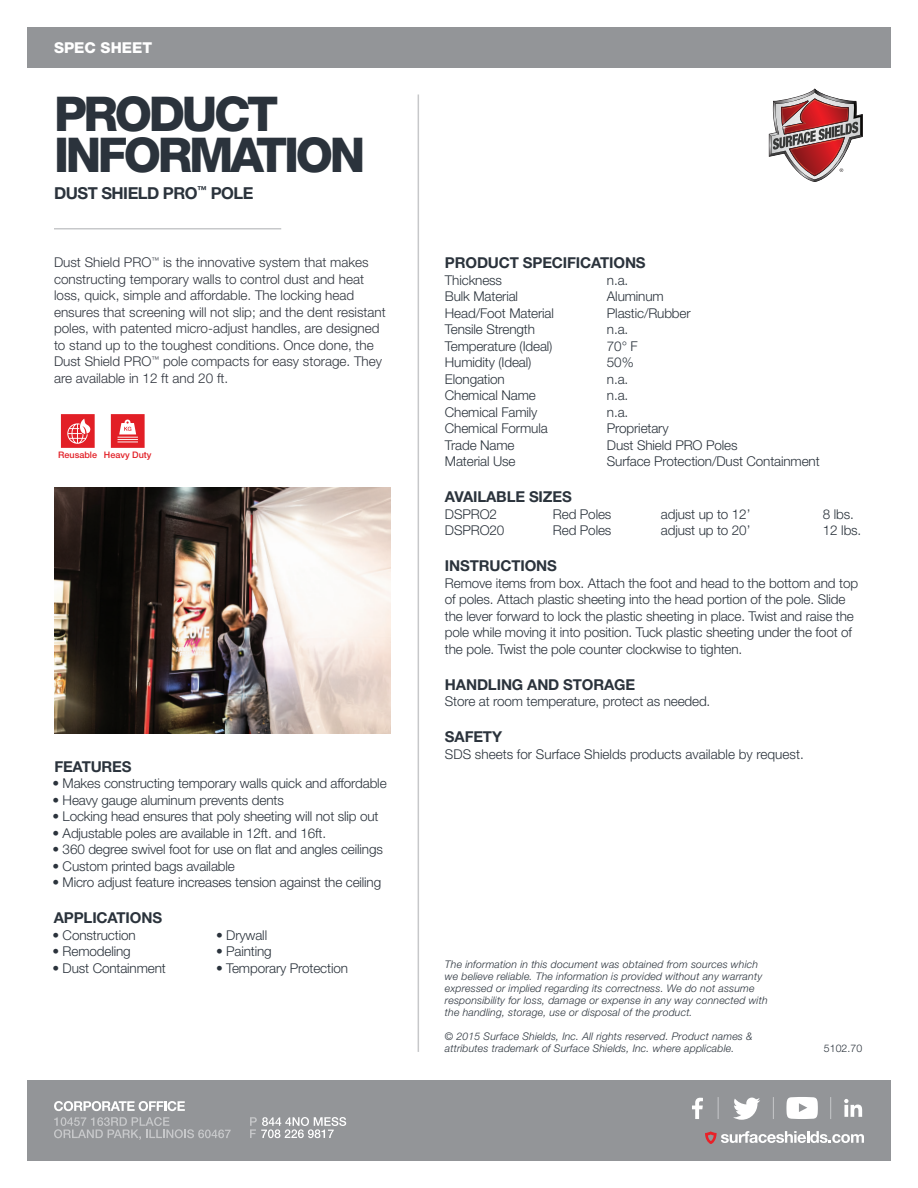
<style>
.page{position:relative;width:918px;height:1188px;background:#fff}
.page>*{position:absolute;margin:0;border:0;box-sizing:border-box;transform-origin:0 0}
.t1{font:800 48px "Helvetica Neue";letter-spacing:-.07em;color:#2b333c}
.t2{font:700 16.5px "Helvetica Neue";letter-spacing:-.03em;color:#2b333c}
.t3{font:700 15px "Helvetica Neue";letter-spacing:-.01em;color:#2b333c}
.t4{font:800 15px "Helvetica Neue";color:#fff}
.t5{font:300 13.5px/16.5px "Helvetica Neue";letter-spacing:-.01em;color:#2b333c}
.t6{font:300 13.5px/16.5px "Helvetica Neue";color:#31363f}
.t7{font:italic 300 10.5px/12px "Helvetica Neue";letter-spacing:.015em;color:#2b333c}
.t8{font:300 10.5px "Helvetica Neue";letter-spacing:.01em;color:#2b333c}
.t9{font:500 9px "Helvetica Neue";color:#e21f26}
</style>
<div class="page">
<div style="left:27px;top:27px;width:864px;height:41px;background:#939598"></div>
<div style="left:27px;top:1080px;width:864px;height:81px;background:#939598"></div>
<hr style="left:54px;top:228px;width:227px;height:2px;background:#c7c8ca">
<svg style="left:769px;top:88px;width:94px;height:94px"></svg>
<svg style="left:705px;top:1131px;width:159px;height:13px"></svg>
<svg style="left:692px;top:1098px;width:11px;height:21px"></svg>
<svg style="left:844px;top:1099px;width:18px;height:18px"></svg>
<svg style="left:786px;top:1097px;width:32px;height:22px"></svg>
<svg style="left:733px;top:1098px;width:27px;height:22px"></svg>
<svg style="left:718px;top:1097px;width:1px;height:22px"></svg>
<svg style="left:773px;top:1097px;width:1px;height:22px"></svg>
<svg style="left:830px;top:1097px;width:1px;height:22px"></svg>
<svg style="left:54px;top:1101px;width:131px;height:10px"></svg>
<svg style="left:54px;top:1117px;width:177px;height:23px"></svg>
<svg style="left:250px;top:1117px;width:96px;height:21px"></svg>
<hr style="left:418px;top:94px;width:1px;height:958px;background:#c7c8ca">
<img style="left:54px;top:488px;width:337px;height:246px">
<svg style="left:61px;top:414px;width:34px;height:34px"></svg>
<svg style="left:111px;top:414px;width:34px;height:34px"></svg>
<p class="t4" style="left:54px;top:39px;width:100px">SPEC SHEET</p>
<p class="t1" style="left:54px;top:86px;width:226px">PRODUCT</p>
<p class="t1" style="left:54px;top:126px;width:313px">INFORMATION</p>
<p class="t2" style="left:54px;top:183px;width:201px">DUST SHIELD PRO<sup>™</sup> POLE</p>
<p class="t6" style="left:54px;top:254px;width:333px">Dust Shield PRO<sup>™</sup> is the innovative system that makes constructing temporary walls to control dust and heat loss, quick, simple and affordable. The locking head ensures that screening will not slip; and the dent resistant poles, with patented micro-adjust handles, are designed to stand up to the toughest conditions. Once done, the Dust Shield PRO<sup>™</sup> pole compacts for easy storage. They are available in 12 ft and 20 ft.</p>
<p class="t3" style="left:445px;top:254px;width:202px">PRODUCT SPECIFICATIONS</p>
<p class="t5" style="left:445px;top:271px;width:59px">Thickness</p>
<p class="t5" style="left:607px;top:271px;width:23px">n.a.</p>
<p class="t5" style="left:445px;top:288px;width:75px">Bulk Material</p>
<p class="t5" style="left:607px;top:288px;width:58px">Aluminum</p>
<p class="t5" style="left:445px;top:304px;width:110px">Head/Foot Material</p>
<p class="t5" style="left:607px;top:304px;width:85px">Plastic/Rubber</p>
<p class="t5" style="left:445px;top:321px;width:92px">Tensile Strength</p>
<p class="t5" style="left:607px;top:321px;width:23px">n.a.</p>
<p class="t5" style="left:445px;top:337px;width:109px">Temperature (Ideal)</p>
<p class="t5" style="left:607px;top:337px;width:32px">70° F</p>
<p class="t5" style="left:445px;top:354px;width:88px">Humidity (Ideal)</p>
<p class="t5" style="left:607px;top:354px;width:28px">50%</p>
<p class="t5" style="left:445px;top:370px;width:61px">Elongation</p>
<p class="t5" style="left:607px;top:370px;width:23px">n.a.</p>
<p class="t5" style="left:445px;top:387px;width:92px">Chemical Name</p>
<p class="t5" style="left:607px;top:387px;width:23px">n.a.</p>
<p class="t5" style="left:445px;top:403px;width:94px">Chemical Family</p>
<p class="t5" style="left:607px;top:403px;width:23px">n.a.</p>
<p class="t5" style="left:445px;top:420px;width:104px">Chemical Formula</p>
<p class="t5" style="left:607px;top:420px;width:63px">Proprietary</p>
<p class="t5" style="left:445px;top:436px;width:71px">Trade Name</p>
<p class="t5" style="left:607px;top:436px;width:132px">Dust Shield PRO Poles</p>
<p class="t5" style="left:445px;top:453px;width:72px">Material Use</p>
<p class="t5" style="left:607px;top:453px;width:214px">Surface Protection/Dust Containment</p>
<p class="t3" style="left:445px;top:488px;width:128px">AVAILABLE SIZES</p>
<p class="t5" style="left:445px;top:505px;width:54px">DSPRO2</p>
<p class="t5" style="left:553px;top:505px;width:60px">Red Poles</p>
<p class="t5" style="left:661px;top:505px;width:91px">adjust up to 12’</p>
<p class="t5" style="left:823px;top:505px;width:33px">8 lbs.</p>
<p class="t5" style="left:445px;top:522px;width:61px">DSPRO20</p>
<p class="t5" style="left:553px;top:522px;width:60px">Red Poles</p>
<p class="t5" style="left:661px;top:522px;width:91px">adjust up to 20’</p>
<p class="t5" style="left:823px;top:522px;width:40px">12 lbs.</p>
<p class="t3" style="left:445px;top:557px;width:113px">INSTRUCTIONS</p>
<p class="t5" style="left:445px;top:574px;width:415px">Remove items from box. Attach the foot and head to the bottom and top of poles. Attach plastic sheeting into the head portion of the pole. Slide the lever forward to lock the plastic sheeting in place. Twist and raise the pole while moving it into position. Tuck plastic sheeting under the foot of the pole. Twist the pole counter clockwise to tighten.</p>
<p class="t3" style="left:445px;top:675px;width:192px">HANDLING AND STORAGE</p>
<p class="t5" style="left:445px;top:693px;width:267px">Store at room temperature, protect as needed.</p>
<p class="t3" style="left:445px;top:728px;width:59px">SAFETY</p>
<p class="t5" style="left:445px;top:745px;width:360px">SDS sheets for Surface Shields products available by request.</p>
<p class="t9" style="left:58px;top:450px;width:40px">Reusable</p>
<p class="t9" style="left:104px;top:450px;width:49px">Heavy Duty</p>
<p class="t3" style="left:54px;top:757px;width:79px">FEATURES</p>
<p class="t5" style="left:52px;top:775px;width:336px">• Makes constructing temporary walls quick and affordable</p>
<p class="t5" style="left:52px;top:792px;width:233px">• Heavy gauge aluminum prevents dents</p>
<p class="t5" style="left:52px;top:808px;width:328px">• Locking head ensures that poly sheeting will not slip out</p>
<p class="t5" style="left:52px;top:825px;width:275px">• Adjustable poles are available in 12ft. and 16ft.</p>
<p class="t5" style="left:52px;top:841px;width:332px">• 360 degree swivel foot for use on flat and angles ceilings</p>
<p class="t5" style="left:52px;top:858px;width:184px">• Custom printed bags available</p>
<p class="t5" style="left:52px;top:874px;width:330px">• Micro adjust feature increases tension against the ceiling</p>
<p class="t3" style="left:54px;top:909px;width:110px">APPLICATIONS</p>
<p class="t5" style="left:52px;top:927px;width:85px">• Construction</p>
<p class="t5" style="left:216px;top:927px;width:53px">• Drywall</p>
<p class="t5" style="left:52px;top:943px;width:80px">• Remodeling</p>
<p class="t5" style="left:216px;top:943px;width:57px">• Painting</p>
<p class="t5" style="left:52px;top:960px;width:115px">• Dust Containment</p>
<p class="t5" style="left:216px;top:960px;width:133px">• Temporary Protection</p>
<p class="t7" style="left:445px;top:958px;width:324px">The information in this document was obtained from sources which we believe reliable. The information is provided without any warranty expressed or implied regarding its correctness. We do not assume responsibility for loss, damage or expense in any way connected with the handling, storage, use or disposal of the product.</p>
<p class="t7" style="left:445px;top:1030px;width:309px">© 2015 Surface Shields, Inc. All rights reserved. Product names &amp; attributes trademark of Surface Shields, Inc. where applicable.</p>
<p class="t8" style="left:824px;top:1042px;width:40px">5102.70</p>
</div>
